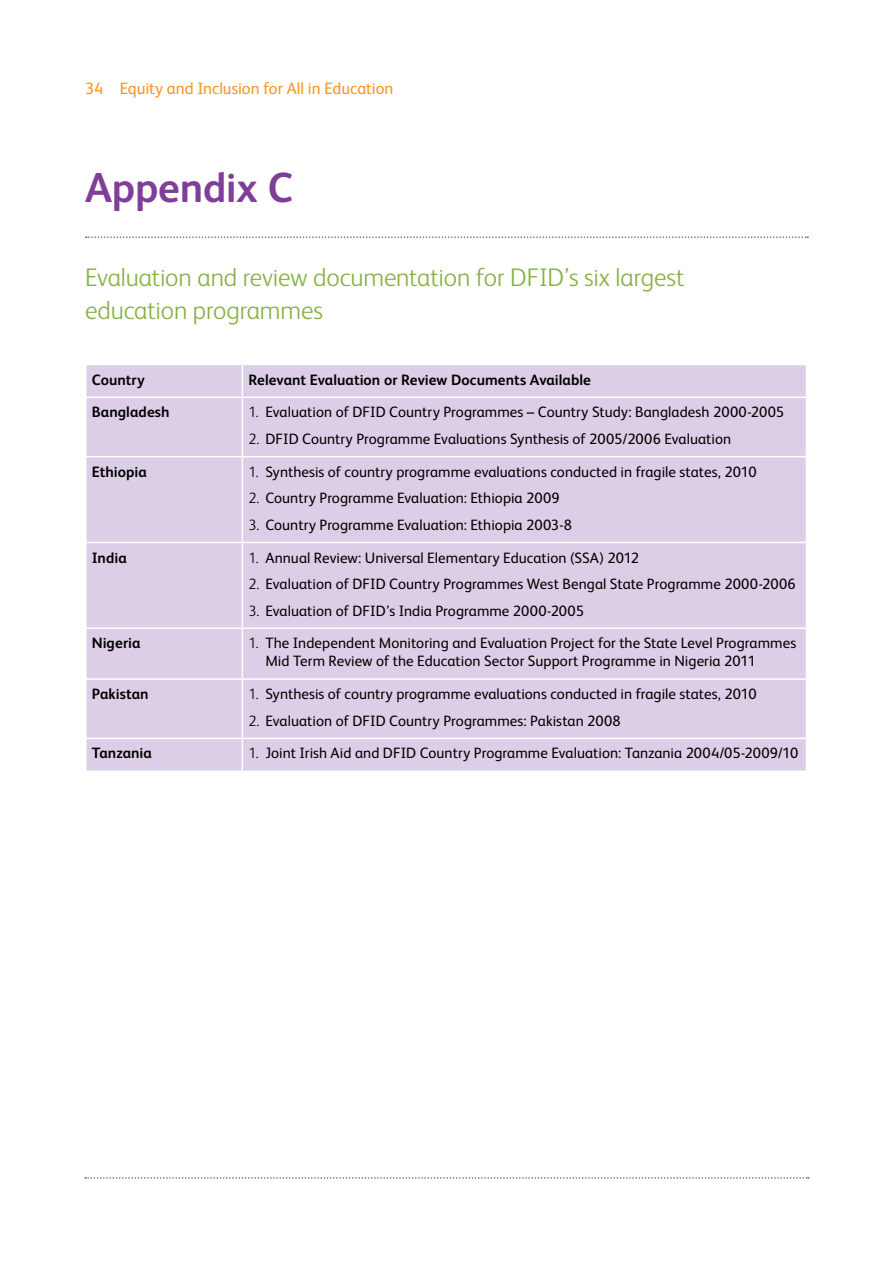
<style>
.page{position:relative;width:893px;height:1263px;background:#fff}
.page>*{position:absolute;margin:0;border:0;box-sizing:border-box;transform-origin:0 0}
.t1{font:700 42px "FS Albert";letter-spacing:-.005em;color:#7f3f98}
.t2{font:300 25.5px/33px "FS Albert";letter-spacing:-.005em;color:#84b141}
.t3{font:16.5px "FS Albert";color:#f7941e}
.t4{font:15px/18px "FS Albert";letter-spacing:.005em;color:#000}
.t5{font:700 15px "FS Albert";letter-spacing:.005em;color:#000}
.s1{font-weight:300}
</style>
<div class="page">
<svg style="left:85px;top:1177px;width:724px;height:2px"></svg>
<svg style="left:86px;top:236px;width:722px;height:2px"></svg>
<div style="left:87px;top:365px;width:719px;height:405px;background:#dbcee6"></div>
<hr style="left:242px;top:365px;width:1px;height:32px;background:#fff">
<hr style="left:85px;top:397px;width:157px;height:1px;background:#fff">
<hr style="left:242px;top:397px;width:565px;height:1px;background:#fff">
<hr style="left:242px;top:398px;width:1px;height:58px;background:#fff">
<hr style="left:85px;top:456px;width:157px;height:1px;background:#fff">
<hr style="left:242px;top:456px;width:565px;height:1px;background:#fff">
<hr style="left:242px;top:457px;width:1px;height:85px;background:#fff">
<hr style="left:85px;top:542px;width:157px;height:1px;background:#fff">
<hr style="left:242px;top:542px;width:565px;height:1px;background:#fff">
<hr style="left:242px;top:543px;width:1px;height:84px;background:#fff">
<hr style="left:85px;top:627px;width:157px;height:2px;background:#fff">
<hr style="left:242px;top:627px;width:565px;height:2px;background:#fff">
<hr style="left:242px;top:629px;width:1px;height:49px;background:#fff">
<hr style="left:85px;top:678px;width:157px;height:2px;background:#fff">
<hr style="left:242px;top:678px;width:565px;height:2px;background:#fff">
<hr style="left:242px;top:680px;width:1px;height:58px;background:#fff">
<hr style="left:85px;top:738px;width:157px;height:1px;background:#fff">
<hr style="left:242px;top:738px;width:565px;height:1px;background:#fff">
<hr style="left:242px;top:739px;width:1px;height:31px;background:#fff">
<p class="t3" style="left:85px;top:77px;width:310px">34 Equity and Inclusion for All in Education</p>
<h1 class="t1" style="left:85px;top:159px;width:209px">Appendix C</h1>
<h2 class="t2" style="left:85px;top:260px;width:601px">Evaluation and review documentation for DFID’s six largest education programmes</h2>
<p class="t5" style="left:92px;top:369px;width:55px">Country</p>
<p class="t5" style="left:248px;top:369px;width:344px">Relevant Evaluation or Review Documents Available</p>
<p class="t5" style="left:92px;top:402px;width:79px">Bangladesh</p>
<p class="t4" style="left:248px;top:402px;width:537px"><span class="s1">1.</span> Evaluation of DFID Country Programmes – Country Study: Bangladesh 2000-2005</p>
<p class="t4" style="left:248px;top:429px;width:484px"><span class="s1">2.</span> DFID Country Programme Evaluations Synthesis of 2005/2006 Evaluation</p>
<p class="t5" style="left:92px;top:461px;width:57px">Ethiopia</p>
<p class="t4" style="left:248px;top:462px;width:510px"><span class="s1">1.</span> Synthesis of country programme evaluations conducted in fragile states, 2010</p>
<p class="t4" style="left:248px;top:488px;width:313px"><span class="s1">2.</span> Country Programme Evaluation: Ethiopia 2009</p>
<p class="t4" style="left:248px;top:515px;width:325px"><span class="s1">3.</span> Country Programme Evaluation: Ethiopia 2003-8</p>
<p class="t5" style="left:92px;top:547px;width:36px">India</p>
<p class="t4" style="left:248px;top:548px;width:392px"><span class="s1">1.</span> Annual Review: Universal Elementary Education (SSA) 2012</p>
<p class="t4" style="left:248px;top:574px;width:549px"><span class="s1">2.</span> Evaluation of DFID Country Programmes West Bengal State Programme 2000-2006</p>
<p class="t4" style="left:248px;top:601px;width:337px"><span class="s1">3.</span> Evaluation of DFID’s India Programme 2000-2005</p>
<p class="t5" style="left:92px;top:633px;width:50px">Nigeria</p>
<p class="t4" style="left:265px;top:633px;width:532px;text-indent:-17px"><span class="s1">1.</span> The Independent Monitoring and Evaluation Project for the State Level Programmes<br>Mid Term Review of the Education Sector Support Programme in Nigeria 2011</p>
<p class="t5" style="left:92px;top:684px;width:58px">Pakistan</p>
<p class="t4" style="left:248px;top:684px;width:510px"><span class="s1">1.</span> Synthesis of country programme evaluations conducted in fragile states, 2010</p>
<p class="t4" style="left:248px;top:711px;width:374px"><span class="s1">2.</span> Evaluation of DFID Country Programmes: Pakistan 2008</p>
<p class="t5" style="left:92px;top:743px;width:62px">Tanzania</p>
<p class="t4" style="left:248px;top:743px;width:552px"><span class="s1">1.</span> Joint Irish Aid and DFID Country Programme Evaluation: Tanzania 2004/05-2009/10</p>
</div>
